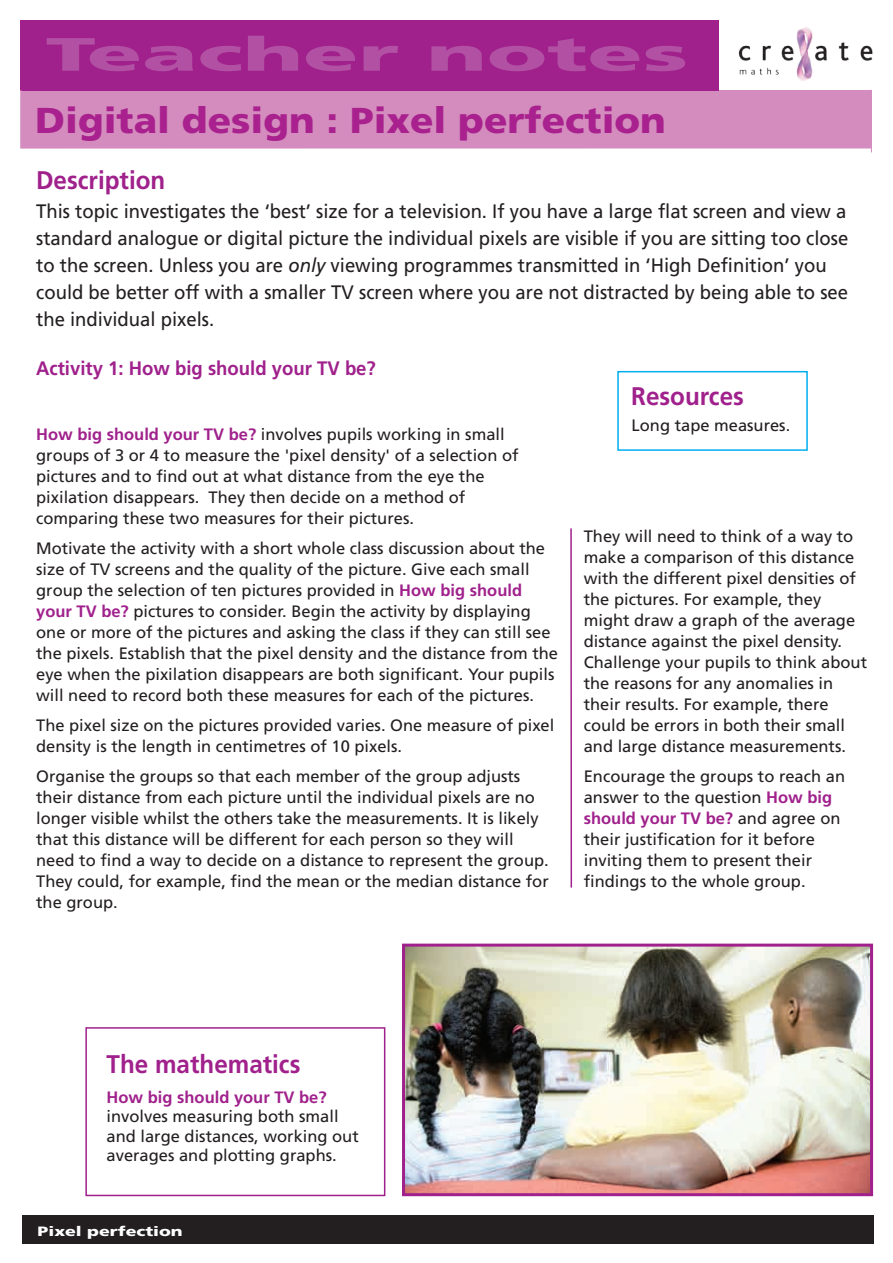
<style>
.page{position:relative;width:893px;height:1263px;background:#fff}
.page>*{position:absolute;margin:0;border:0;box-sizing:border-box;transform-origin:0 0}
.t1{font:900 46.65px "Frutiger";color:rgb(212 173 208/.35);scale:1.94 1}
.t2{font:900 36px "Frutiger";color:#a9218e;scale:1.07 1}
.t3{font:700 25.5px "Frutiger";color:#a0218c;scale:.95 1}
.t4{font:19.5px/27px "Frutiger";color:#231f20;scale:.95 1}
.t5{font:700 19.5px "Frutiger";color:#a0218c;scale:.95 1}
.t6{font:16.5px/21px "Frutiger";color:#231f20}
.t7{font:700 16.5px "Frutiger";color:#a0218c}
.t8{font:900 13.5px "Frutiger";color:#fff;scale:1.31 1}
.s1{font-style:italic}
.s2{font-weight:700;color:#a0218c}
</style>
<div class="page">
<div style="left:22px;top:1215px;width:852px;height:28px;background:#231f20"></div>
<div style="left:21px;top:90px;width:851px;height:59px;background:#d38cbd"></div>
<div style="left:21px;top:20px;width:698px;height:70px;background:#a0218c"></div>
<img style="left:738px;top:27px;width:135px;height:63px">
<hr style="left:570px;top:528px;width:2px;height:360px;background:#a0218c">
<div style="left:617px;top:371px;width:191px;height:80px;border:2px solid #00aeef"></div>
<div style="left:85px;top:1027px;width:300px;height:169px;border:2px solid #a0218c"></div>
<img style="left:406px;top:948px;width:463px;height:244px">
<div style="left:402px;top:944px;width:471px;height:252px;border:3px solid #a0218c"></div>
<h1 class="t1" style="left:46px;top:26px;width:333px">Teacher notes</h1>
<h2 class="t2" style="left:35px;top:98px;width:591px">Digital design : Pixel perfection</h2>
<h3 class="t3" style="left:36px;top:165px;width:137px">Description</h3>
<p class="t4" style="left:36px;top:197px;width:856px">This topic investigates the ‘best’ size for a television. If you have a large flat screen and view a standard analogue or digital picture the individual pixels are visible if you are sitting too close to the screen. Unless you are <span class="s1">only</span> viewing programmes transmitted in ‘High Definition’ you could be better off with a smaller TV screen where you are not distracted by being able to see the individual pixels.</p>
<p class="t5" style="left:36px;top:357px;width:359px">Activity 1: How big should your TV be?</p>
<h3 class="t3" style="left:631px;top:381px;width:120px">Resources</h3>
<p class="t6" style="left:632px;top:415px;width:160px">Long tape measures.</p>
<p class="t6" style="left:36px;top:424px;width:484px"><span class="s2">How big should your TV be?</span> involves pupils working in small groups of 3 or 4 to measure the 'pixel density' of a selection of pictures and to find out at what distance from the eye the pixilation disappears. They then decide on a method of comparing these two measures for their pictures.</p>
<p class="t6" style="left:36px;top:538px;width:523px">Motivate the activity with a short whole class discussion about the size of TV screens and the quality of the picture. Give each small group the selection of ten pictures provided in <span class="s2">How big should your TV be?</span> pictures to consider. Begin the activity by displaying one or more of the pictures and asking the class if they can still see the pixels. Establish that the pixel density and the distance from the eye when the pixilation disappears are both significant. Your pupils will need to record both these measures for each of the pictures.</p>
<p class="t6" style="left:36px;top:715px;width:520px">The pixel size on the pictures provided varies. One measure of pixel density is the length in centimetres of 10 pixels.</p>
<p class="t6" style="left:36px;top:766px;width:514px">Organise the groups so that each member of the group adjusts their distance from each picture until the individual pixels are no longer visible whilst the others take the measurements. It is likely that this distance will be different for each person so they will need to find a way to decide on a distance to represent the group.<br>They could, for example, find the mean or the median distance for the group.</p>
<p class="t6" style="left:584px;top:526px;width:285px">They will need to think of a way to make a comparison of this distance with the different pixel densities of the pictures. For example, they might draw a graph of the average distance against the pixel density.<br>Challenge your pupils to think about the reasons for any anomalies in their results. For example, there could be errors in both their small and large distance measurements.</p>
<p class="t6" style="left:584px;top:766px;width:263px">Encourage the groups to reach an answer to the question <span class="s2">How big should your TV be?</span> and agree on their justification for it before inviting them to present their findings to the whole group.</p>
<h3 class="t3" style="left:107px;top:1049px;width:206px">The mathematics</h3>
<p class="t7" style="left:107px;top:1087px;width:222px">How big should your TV be?</p>
<p class="t6" style="left:107px;top:1107px;width:254px;line-height:19.5px">involves measuring both small and large distances, working out averages and plotting graphs.</p>
<p class="t8" style="left:38px;top:1223px;width:112px">Pixel perfection</p>
</div>
